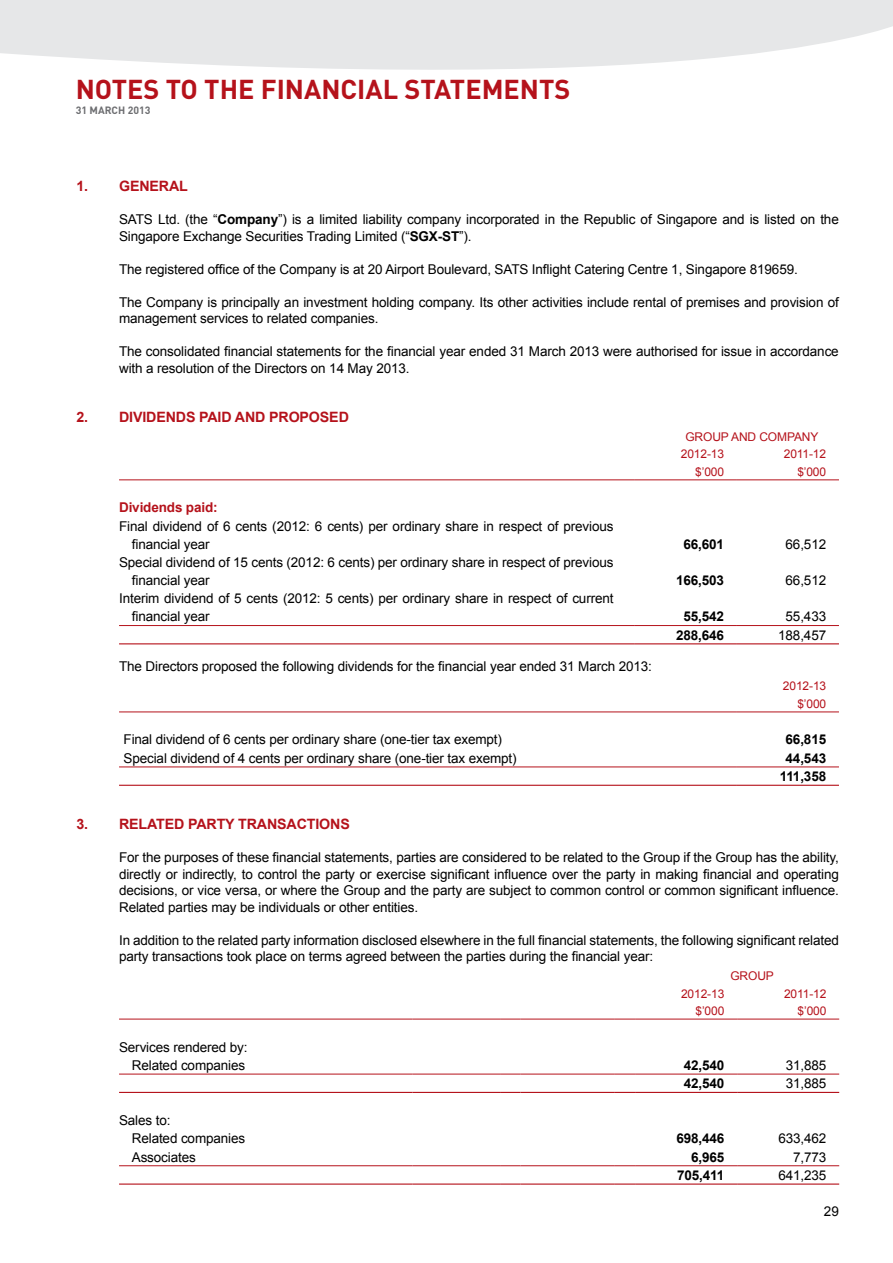
<style>
.page{position:relative;width:893px;height:1263px;background:#fff}
.page>*{position:absolute;margin:0;border:0;box-sizing:border-box;transform-origin:0 0}
.t1{font:700 27px "DIN";color:#b5121b}
.t2{font:700 14.25px "Arial";letter-spacing:-.01em;color:#b5121b}
.t3{font:13.5px/16.5px "Arial";letter-spacing:-.01em;color:#000}
.t4{font:700 13.5px/18.3px "Arial";letter-spacing:-.01em;color:#000;text-align:center}
.t5{font:700 13.5px "Arial";letter-spacing:-.01em;color:#b5121b}
.t6{font:12px/17.2px "Arial";letter-spacing:-.01em;color:#b5121b}
.t7{font:700 10.5px "DIN";color:#6d6e71}
.s1{font-weight:700}
</style>
<div class="page">
<svg style="left:0;top:0;width:893px;height:70px;background:#e9eaeb"></svg>
<hr style="left:119px;top:625px;width:516px;height:1px;background:#b5121b">
<hr style="left:635px;top:625px;width:102px;height:1px;background:#b5121b">
<hr style="left:737px;top:625px;width:102px;height:1px;background:#b5121b">
<hr style="left:119px;top:643px;width:516px;height:1px;background:#b5121b">
<hr style="left:635px;top:643px;width:102px;height:1px;background:#b5121b">
<hr style="left:737px;top:643px;width:102px;height:1px;background:#b5121b">
<hr style="left:119px;top:480px;width:516px;height:1px;background:#b5121b">
<hr style="left:635px;top:480px;width:102px;height:1px;background:#b5121b">
<hr style="left:737px;top:480px;width:102px;height:1px;background:#b5121b">
<hr style="left:119px;top:767px;width:618px;height:1px;background:#b5121b">
<hr style="left:737px;top:767px;width:102px;height:1px;background:#b5121b">
<hr style="left:119px;top:785px;width:618px;height:1px;background:#b5121b">
<hr style="left:737px;top:785px;width:102px;height:1px;background:#b5121b">
<hr style="left:119px;top:712px;width:618px;height:1px;background:#b5121b">
<hr style="left:737px;top:712px;width:102px;height:1px;background:#b5121b">
<hr style="left:119px;top:1074px;width:293px;height:1px;background:#b5121b">
<hr style="left:412px;top:1074px;width:88px;height:1px;background:#b5121b">
<svg style="left:500px;top:1074px;width:20px;height:1px"></svg>
<hr style="left:520px;top:1074px;width:95px;height:1px;background:#b5121b">
<svg style="left:615px;top:1074px;width:20px;height:1px"></svg>
<hr style="left:635px;top:1074px;width:102px;height:1px;background:#b5121b">
<hr style="left:737px;top:1074px;width:102px;height:1px;background:#b5121b">
<hr style="left:119px;top:1092px;width:293px;height:1px;background:#b5121b">
<hr style="left:412px;top:1092px;width:88px;height:1px;background:#b5121b">
<svg style="left:500px;top:1092px;width:20px;height:1px"></svg>
<hr style="left:520px;top:1092px;width:95px;height:1px;background:#b5121b">
<svg style="left:615px;top:1092px;width:20px;height:1px"></svg>
<hr style="left:635px;top:1092px;width:102px;height:1px;background:#b5121b">
<hr style="left:737px;top:1092px;width:102px;height:1px;background:#b5121b">
<hr style="left:119px;top:1165px;width:293px;height:1px;background:#b5121b">
<hr style="left:412px;top:1165px;width:88px;height:1px;background:#b5121b">
<svg style="left:500px;top:1165px;width:20px;height:1px"></svg>
<hr style="left:520px;top:1165px;width:95px;height:1px;background:#b5121b">
<svg style="left:615px;top:1165px;width:20px;height:1px"></svg>
<hr style="left:635px;top:1165px;width:102px;height:1px;background:#b5121b">
<hr style="left:737px;top:1165px;width:102px;height:1px;background:#b5121b">
<hr style="left:119px;top:1183px;width:293px;height:2px;background:#b5121b">
<hr style="left:412px;top:1183px;width:88px;height:2px;background:#b5121b">
<hr style="left:500px;top:1183px;width:20px;height:2px;background:#b5121b">
<hr style="left:520px;top:1183px;width:95px;height:2px;background:#b5121b">
<hr style="left:615px;top:1183px;width:20px;height:2px;background:#b5121b">
<hr style="left:635px;top:1183px;width:102px;height:2px;background:#b5121b">
<hr style="left:737px;top:1183px;width:102px;height:2px;background:#b5121b">
<hr style="left:119px;top:1019px;width:293px;height:1px;background:#b5121b">
<hr style="left:412px;top:1019px;width:88px;height:1px;background:#b5121b">
<svg style="left:500px;top:1019px;width:20px;height:1px"></svg>
<hr style="left:520px;top:1019px;width:95px;height:1px;background:#b5121b">
<svg style="left:615px;top:1019px;width:20px;height:1px"></svg>
<hr style="left:635px;top:1019px;width:102px;height:1px;background:#b5121b">
<hr style="left:737px;top:1019px;width:102px;height:1px;background:#b5121b">
<h1 class="t1" style="left:76px;top:72px;width:496px">NOTES TO TH E FINANCIAL STATEM ENTS</h1>
<p class="t7" style="left:76px;top:103px;width:76px">31 MARCH 2013</p>
<p class="t2" style="left:77px;top:177px;width:64px">1. GENE</p>
<p class="t2" style="left:159px;top:177px;width:30px">RAL</p>
<p class="t3" style="left:119px;top:211px;width:721px">SATS Ltd. (the “<span class="s1">Company</span>”) is a limited liability company incorporated in the Republic of Singapore and is listed on the<br>Singapore Exchange Securities Trading Limited (“<span class="s1">SGX-ST</span>”).</p>
<p class="t3" style="left:119px;top:261px;width:680px">The registered office of the Company is at 20 Airport Boulevard, SATS Inflight Catering Centre 1, Singapore 819659.</p>
<p class="t3" style="left:119px;top:294px;width:721px">The Company is principally an investment holding company. Its other activities include rental of premises and provision of management services to related companies.</p>
<p class="t3" style="left:119px;top:343px;width:721px">The consolidated financial statements for the financial year ended 31 March 2013 were authorised for issue in accordance with a resolution of the Directors on 14 May 2013.</p>
<p class="t2" style="left:77px;top:408px;width:243px">2. DIVIDEN DS PAID AN D PROPOSE</p>
<p class="t2" style="left:339px;top:408px;width:12px">D</p>
<p class="t6" style="left:681px;top:428px;width:139px;text-indent:5px">GROUP AND COMPANY<br>2012-13</p>
<p class="t6" style="left:784px;top:446px;width:44px">2011-12</p>
<p class="t5" style="left:119px;top:499px;width:100px">Dividends paid:</p>
<p class="t3" style="left:132px;top:517px;width:483px;line-height:18px;text-indent:-13px">Final dividend of 6 cents (2012: 6 cents) per ordinary share in respect of previous financial year</p>
<p class="t3" style="left:132px;top:553px;width:483px;line-height:18px;text-indent:-13px">Special dividend of 15 cents (2012: 6 cents) per ordinary share in respect of previous financial year</p>
<p class="t3" style="left:132px;top:590px;width:483px;line-height:18px;text-indent:-13px">Interim dividend of 5 cents (2012: 5 cents) per ordinary share in respect of current financial year</p>
<p class="t3" style="left:119px;top:659px;width:534px">The Directors proposed the following dividends for the financial year ended 31 March 2013:</p>
<p class="t6" style="left:695px;top:463px;width:30px">$’000</p>
<p class="t6" style="left:797px;top:463px;width:30px">$’000</p>
<p class="t4" style="left:683px;top:535px;width:42px">66,601</p>
<p class="t3" style="left:786px;top:536px;width:42px">66,512</p>
<p class="t4" style="left:676px;top:571px;width:49px">166,503</p>
<p class="t3" style="left:786px;top:572px;width:42px">66,512</p>
<p class="t4" style="left:683px;top:608px;width:42px">55,542</p>
<p class="t3" style="left:786px;top:608px;width:42px">55,433</p>
<p class="t4" style="left:676px;top:626px;width:49px">288,646</p>
<p class="t3" style="left:778px;top:627px;width:49px">188,457</p>
<p class="t6" style="left:783px;top:678px;width:45px;text-align:right">2012-13 $’000</p>
<p class="t3" style="left:124px;top:731px;width:380px">Final dividend of 6 cents per ordinary share (one-tier tax exempt)</p>
<p class="t4" style="left:786px;top:731px;width:42px">66,815</p>
<p class="t3" style="left:124px;top:750px;width:395px">Special dividend of 4 cents per ordinary share (one-tier tax exempt)</p>
<p class="t4" style="left:780px;top:749px;width:48px">44,543<br>111,358</p>
<p class="t2" style="left:77px;top:815px;width:81px">3. RELATE</p>
<p class="t2" style="left:174px;top:815px;width:94px">D PARTY TRANSA</p>
<p class="t2" style="left:297px;top:815px;width:34px">CTIONS</p>
<p class="t3" style="left:119px;top:849px;width:721px;text-align:justify">For the purposes of these financial statements, parties are considered to be related to the Group if the Group has the ability, directly or indirectly, to control the party or exercise significant influence over the party in making financial and operating decisions, or vice versa, or where the Group and the party are subject to common control or common significant influence.<br>Related parties may be individuals or other entities.</p>
<p class="t3" style="left:119px;top:932px;width:721px">In addition to the related party information disclosed elsewhere in the full financial statements, the following significant related party transactions took place on terms agreed between the parties during the financial year:</p>
<p class="t6" style="left:730px;top:968px;width:45px">GROUP</p>
<p class="t6" style="left:681px;top:985px;width:45px">2012-13</p>
<p class="t6" style="left:784px;top:985px;width:44px">2011-12</p>
<p class="t6" style="left:695px;top:1002px;width:30px">$’000</p>
<p class="t6" style="left:798px;top:1002px;width:30px">$’000</p>
<p class="t3" style="left:119px;top:1038px;width:130px;line-height:18.3px;text-align:right">Services rendered by:<br>Related companies</p>
<p class="t4" style="left:684px;top:1056px;width:42px">42,540</p>
<p class="t3" style="left:786px;top:1057px;width:42px">31,885</p>
<p class="t4" style="left:684px;top:1075px;width:42px">42,540</p>
<p class="t3" style="left:786px;top:1075px;width:42px">31,885</p>
<p class="t3" style="left:132px;top:1111px;width:115px;line-height:18.3px;text-indent:-13px">Sales to:<br>Related companies</p>
<p class="t4" style="left:676px;top:1130px;width:49px">698,446</p>
<p class="t3" style="left:778px;top:1130px;width:49px">633,462</p>
<p class="t3" style="left:132px;top:1149px;width:66px">Associates</p>
<p class="t4" style="left:691px;top:1148px;width:35px">6,965</p>
<p class="t3" style="left:793px;top:1149px;width:35px">7,773</p>
<p class="t4" style="left:677px;top:1166px;width:49px">705,411</p>
<p class="t3" style="left:778px;top:1167px;width:49px">641,235</p>
<p class="t3" style="left:824px;top:1203px;width:17px">29</p>
</div>
